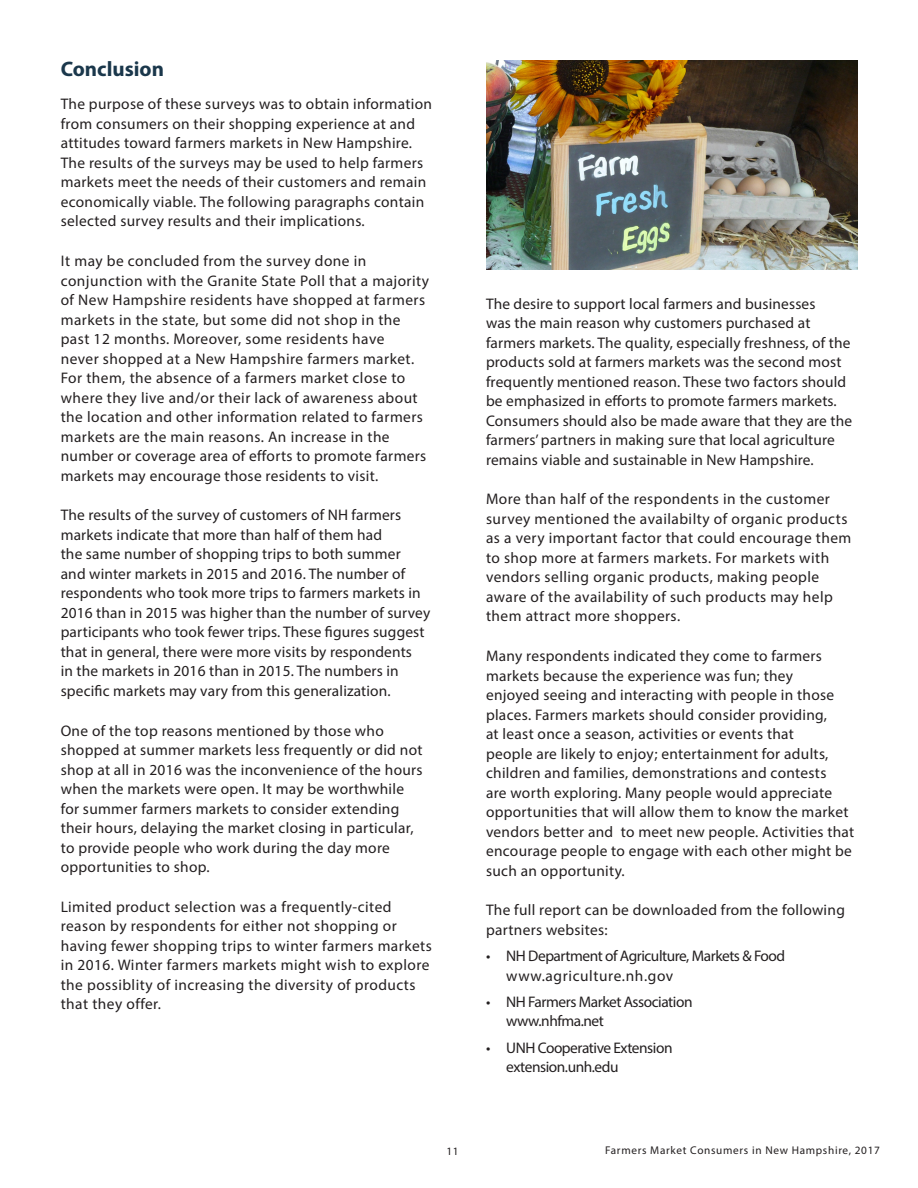
<style>
.page{position:relative;width:918px;height:1188px;background:#fff}
.page>*{position:absolute;margin:0;border:0;box-sizing:border-box;transform-origin:0 0}
.header_2{font:700 21px "Myriad Pro";color:#1a374b}
.body{font:15.3px/19.5px "Myriad Pro";letter-spacing:.02em;color:#231f20}
.body-2{font:15.3px/19.5px "Myriad Pro";letter-spacing:-.03em;color:#231f20}
.t1{font:11.25px "Myriad Pro";letter-spacing:.06em;color:#231f20}
</style>
<div class="page">
<img style="left:486px;top:61px;width:371px;height:209px">
<p class="header_2" style="left:61px;top:56px;width:105px">Conclusion</p>
<p class="body" style="left:61px;top:94px;width:373px">The purpose of these surveys was to obtain information from consumers on their shopping experience at and attitudes toward farmers markets in New Hampshire.<br>The results of the surveys may be used to help farmers markets meet the needs of their customers and remain economically viable. The following paragraphs contain selected survey results and their implications.</p>
<p class="body" style="left:61px;top:251px;width:370px">It may be concluded from the survey done in conjunction with the Granite State Poll that a majority of New Hampshire residents have shopped at farmers markets in the state, but some did not shop in the past 12 months. Moreover, some residents have<br>never shopped at a New Hampshire farmers market.<br>For them, the absence of a farmers market close to where they live and/or their lack of awareness about the location and other information related to farmers markets are the main reasons. An increase in the number or coverage area of efforts to promote farmers markets may encourage those residents to visit.</p>
<p class="body" style="left:61px;top:505px;width:371px">The results of the survey of customers of NH farmers markets indicate that more than half of them had<br>the same number of shopping trips to both summer<br>and winter markets in 2015 and 2016. The number of respondents who took more trips to farmers markets in 2016 than in 2015 was higher than the number of survey participants who took fewer trips. These figures suggest that in general, there were more visits by respondents<br>in the markets in 2016 than in 2015. The numbers in specific markets may vary from this generalization.</p>
<p class="body" style="left:61px;top:721px;width:363px">One of the top reasons mentioned by those who shopped at summer markets less frequently or did not shop at all in 2016 was the inconvenience of the hours when the markets were open. It may be worthwhile for summer farmers markets to consider extending their hours, delaying the market closing in particular, to provide people who work during the day more opportunities to shop.</p>
<p class="body" style="left:61px;top:897px;width:373px">Limited product selection was a frequently-cited reason by respondents for either not shopping or having fewer shopping trips to winter farmers markets in 2016. Winter farmers markets might wish to explore the possiblity of increasing the diversity of products that they offer.</p>
<p class="body" style="left:486px;top:293px;width:368px">The desire to support local farmers and businesses<br>was the main reason why customers purchased at farmers markets. The quality, especially freshness, of the products sold at farmers markets was the second most frequently mentioned reason. These two factors should be emphasized in efforts to promote farmers markets.<br>Consumers should also be made aware that they are the farmers’ partners in making sure that local agriculture remains viable and sustainable in New Hampshire.</p>
<p class="body" style="left:486px;top:489px;width:367px">More than half of the respondents in the customer survey mentioned the availabilty of organic products as a very important factor that could encourage them to shop more at farmers markets. For markets with vendors selling organic products, making people aware of the availability of such products may help them attract more shoppers.</p>
<p class="body" style="left:486px;top:646px;width:370px">Many respondents indicated they come to farmers markets because the experience was fun; they<br>enjoyed seeing and interacting with people in those places. Farmers markets should consider providing,<br>at least once a season, activities or events that<br>people are likely to enjoy; entertainment for adults, children and families, demonstrations and contests<br>are worth exploring. Many people would appreciate opportunities that will allow them to know the market vendors better and to meet new people. Activities that encourage people to engage with each other might be such an opportunity.</p>
<p class="body" style="left:486px;top:900px;width:360px">The full report can be downloaded from the following partners websites:</p>
<p class="body-2" style="left:506px;top:946px;width:280px;text-indent:-20px">• NH Department of Agriculture, Markets &amp; Food www.agriculture.nh.gov</p>
<p class="body-2" style="left:506px;top:992px;width:188px;text-indent:-20px">• NH Farmers Market Association www.nhfma.net</p>
<p class="body-2" style="left:506px;top:1037px;width:168px;text-indent:-20px">• UNH Cooperative Extension extension.unh.edu</p>
<p class="t1" style="left:446px;top:1144px;width:14px">11</p>
<p class="t1" style="left:605px;top:1143px;width:276px">Farmers Market Consumers in New Hampshire, 2017</p>
</div>
